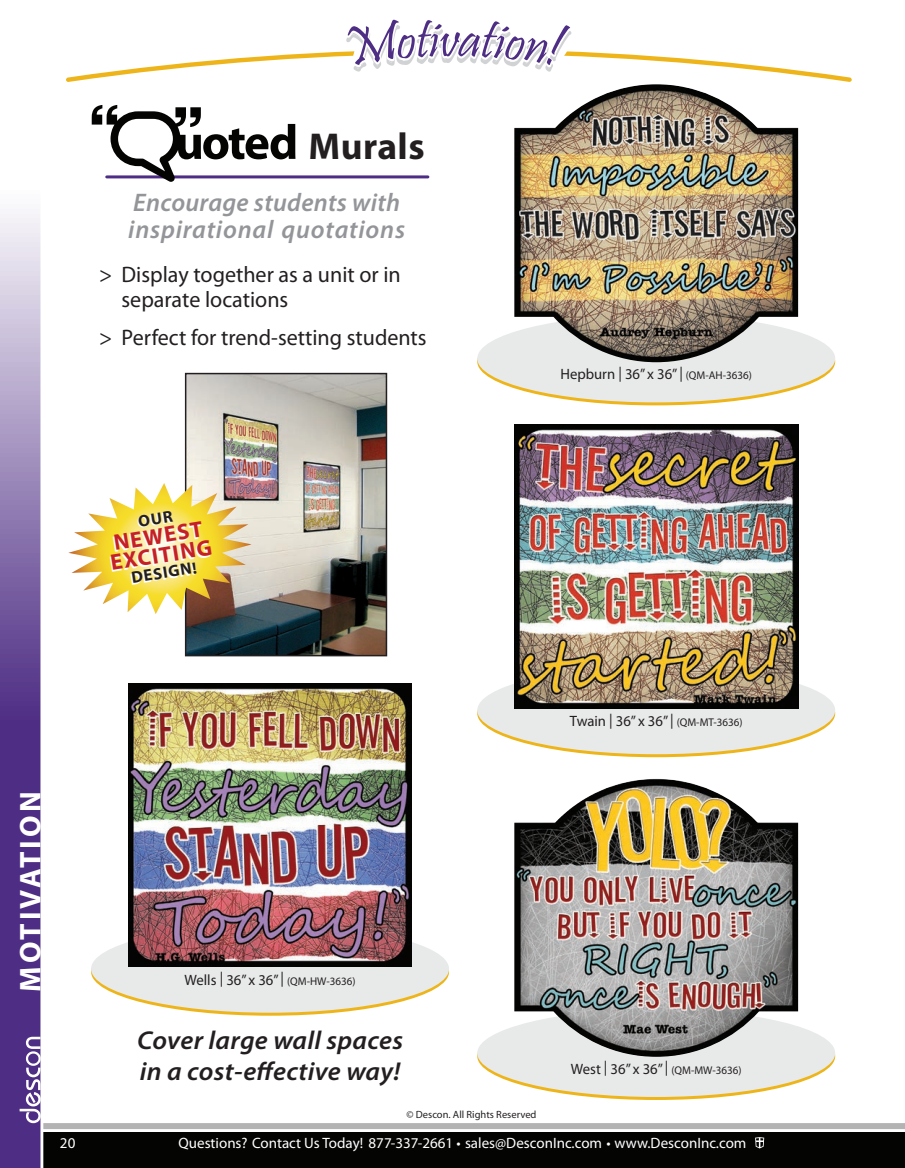
<style>
.page{position:relative;width:905px;height:1168px;background:#fff}
.page>*{position:absolute;margin:0;border:0;box-sizing:border-box;transform-origin:0 0}
.t1{font:700 37.5px "Myriad Pro";letter-spacing:.01em;color:#231f20}
.t2{font:700 30px "Myriad Pro";letter-spacing:.1em;color:#fff}
.t3{font:italic 600 25.95px/30.6px "Myriad Pro";letter-spacing:.01em;color:#231f20;scale:1.04 1}
.t4{font:italic 600 25.5px/27px "Myriad Pro";letter-spacing:.03em;color:#939598}
.t5{font:22.5px/25.5px "Myriad Pro";color:#231f20}
.t6{font:700 22.5px/19.5px "Myriad Pro";color:#c52026}
.t7{font:700 16.5px "Myriad Pro";color:#231f20}
.t8{font:15px "Myriad Pro";color:#231f20}
.t9{font:15px "Myriad Pro";color:#fff}
.t10{font:10.5px "Myriad Pro";color:#231f20}
.s1{font-size:11.25px}
</style>
<div class="page">
<div style="left:39px;top:1132px;width:865px;height:36px;background:#040503"></div>
<div style="left:39px;top:1123px;width:865px;height:6px;background:#b3b3b3"></div>
<svg style="left:0;top:214px;width:44px;height:954px;background:#856eaa"></svg>
<svg style="left:20px;top:1037px;width:21px;height:86px"></svg>
<svg style="left:755px;top:1137px;width:9px;height:11px"></svg>
<img style="left:188px;top:376px;width:196px;height:277px">
<div style="left:185px;top:373px;width:202px;height:283px;border:2px solid #231f20"></div>
<svg style="left:91px;top:928px;width:358px;height:88px"></svg>
<div style="left:91px;top:925px;width:358px;height:87px;background:#e8eae9;border-radius:50%"></div>
<img style="left:128px;top:683px;width:284px;height:284px">
<svg style="left:477px;top:1012px;width:358px;height:88px"></svg>
<div style="left:477px;top:1009px;width:358px;height:88px;background:#e8eae9;border-radius:50%"></div>
<img style="left:514px;top:779px;width:284px;height:278px">
<svg style="left:477px;top:669px;width:358px;height:88px"></svg>
<div style="left:477px;top:666px;width:358px;height:88px;background:#e8eae9;border-radius:50%"></div>
<img style="left:514px;top:425px;width:284px;height:283px">
<svg style="left:477px;top:318px;width:358px;height:87px"></svg>
<div style="left:477px;top:315px;width:358px;height:87px;background:#e8eae9;border-radius:50%"></div>
<img style="left:514px;top:84px;width:284px;height:278px">
<svg style="left:66px;top:19px;width:785px;height:63px"></svg>
<hr style="left:107px;top:175px;width:321px;height:3px;background:#4e2d84">
<svg style="left:92px;top:105px;width:203px;height:77px"></svg>
<svg style="left:68px;top:483px;width:183px;height:131px"></svg>
<h1 class="t1" style="left:308px;top:122px;width:118px">Murals</h1>
<h3 class="t4" style="left:128px;top:188px;width:278px">Encourage students with inspirational quotations</h3>
<h3 class="t5" style="left:121px;top:261px;width:281px;text-indent:-22px">&gt; Display together as a unit or in separate locations</h3>
<h3 class="t5" style="left:99px;top:324px;width:329px">&gt; Perfect for trend-setting students</h3>
<p class="t8" style="left:560px;top:365px;width:193px">Hepburn | 36” x 36” | <span class="s1">(QM-AH-3636)</span></p>
<h3 class="t6" style="left:106px;top:533px;width:104px;rotate:-9deg">NEWEST<br>EXCITING</h3>
<p class="t7" style="left:130px;top:567px;width:67px;rotate:-9deg">DESIGN!</p>
<h2 class="t2" style="left:11px;top:991px;width:201px;rotate:-90deg">MOTIVATION</h2>
<p class="t9" style="left:60px;top:1133px;width:17px">20</p>
<p class="t8" style="left:570px;top:712px;width:174px">Twain | 36” x 36” | <span class="s1">(QM-MT-3636)</span></p>
<p class="t8" style="left:184px;top:970px;width:173px">Wells | 36” x 36” | <span class="s1">(QM-HW-3636)</span></p>
<h3 class="t3" style="left:137px;top:1024px;width:257px">Cover large wall spaces in a cost-effective way!</h3>
<p class="t10" style="left:406px;top:1108px;width:131px">© Descon. All Rights Reserved</p>
<p class="t8" style="left:571px;top:1059px;width:172px">West | 36” x 36” | <span class="s1">(QM-MW-3636)</span></p>
<p class="t9" style="left:178px;top:1133px;width:569px">Questions? Contact Us Today! 877-337-2661 • sales@DesconInc.com • www.DesconInc.com</p>
</div>
